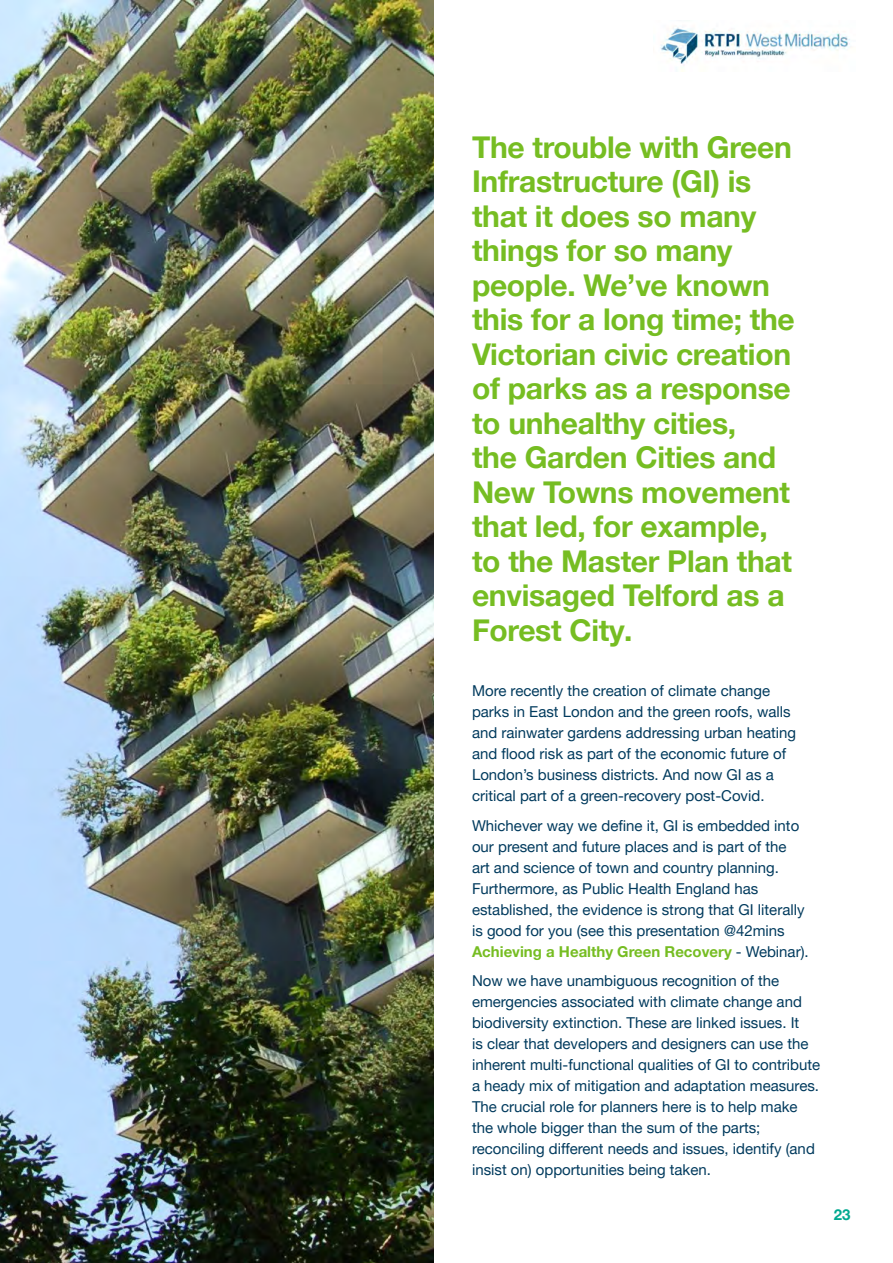
<style>
.page{position:relative;width:893px;height:1263px;background:#fff}
.page>*{position:absolute;margin:0;border:0;box-sizing:border-box;transform-origin:0 0}
.t1{font:700 30px/34.5px "Helvetica Neue LT Pro";letter-spacing:-.01em;color:#76bd22}
.t2{font:15px/21px "Helvetica Neue LT Pro";color:#003a5d}
.t3{font:700 15px "Helvetica Neue LT Pro";color:#00a990}
.s1{font-weight:700;color:#76bd22}
</style>
<div class="page">
<img style="left:660px;top:27px;width:190px;height:44px">
<img style="left:0;top:0;width:434px;height:1263px">
<p class="t1" style="left:472px;top:129px;width:324px">The trouble with Green<br>Infrastructure (GI) is that it does so many things for so many people. We’ve known this for a long time; the<br>Victorian civic creation of parks as a response to unhealthy cities,<br>the Garden Cities and<br>New Towns movement that led, for example, to the Master Plan that envisaged Telford as a<br>Forest City.</p>
<p class="t2" style="left:472px;top:680px;width:326px">More recently the creation of climate change parks in East London and the green roofs, walls and rainwater gardens addressing urban heating and flood risk as part of the economic future of London’s business districts. And now GI as a critical part of a green-recovery post-Covid.</p>
<p class="t2" style="left:472px;top:814px;width:338px">Whichever way we define it, GI is embedded into our present and future places and is part of the<br>art and science of town and country planning.<br>Furthermore, as Public Health England has established, the evidence is strong that GI literally is good for you (see this presentation @42mins <span class="s1">Achieving a Healthy Green Recovery</span> - Webinar).</p>
<p class="t2" style="left:472px;top:970px;width:350px">Now we have unambiguous recognition of the emergencies associated with climate change and biodiversity extinction. These are linked issues. It<br>is clear that developers and designers can use the inherent multi-functional qualities of GI to contribute a heady mix of mitigation and adaptation measures.<br>The crucial role for planners here is to help make the whole bigger than the sum of the parts; reconciling different needs and issues, identify (and insist on) opportunities being taken.</p>
<p class="t3" style="left:834px;top:1206px;width:18px">23</p>
</div>
